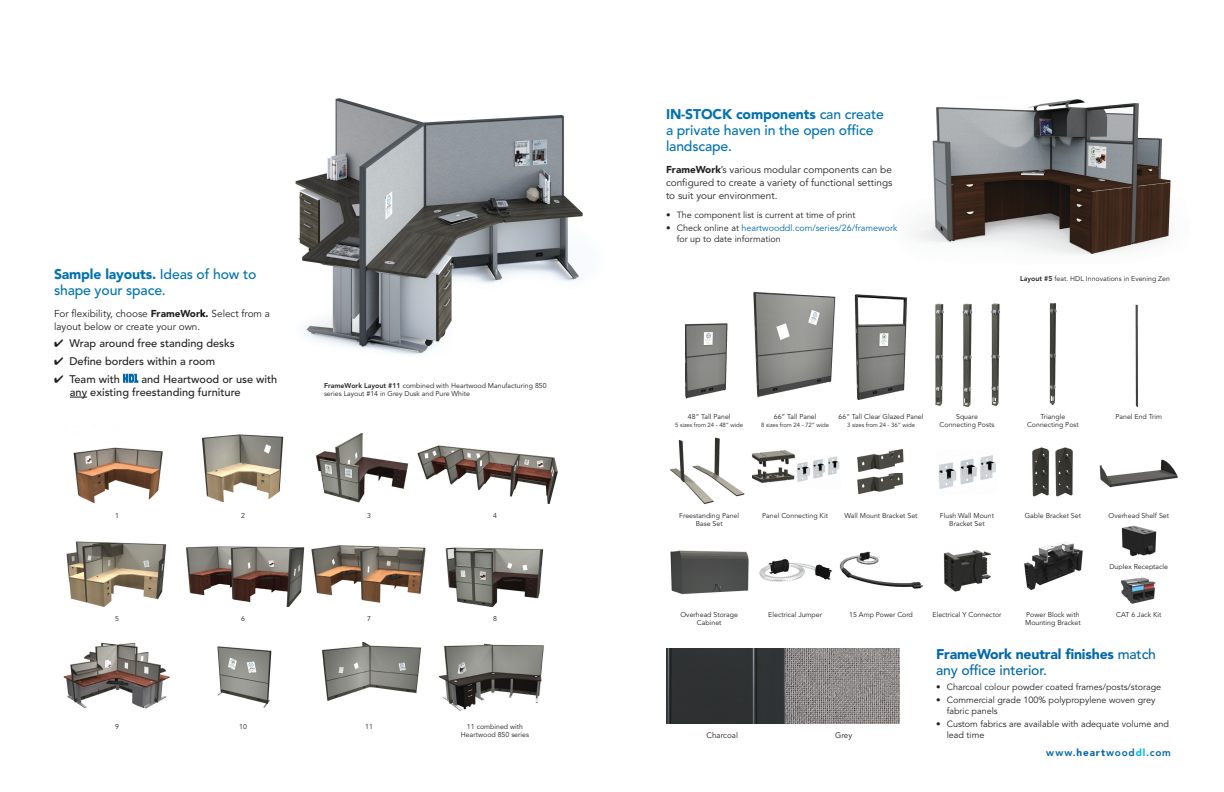
<style>
.page{position:relative;width:1224px;height:792px;background:#fff}
.page>*{position:absolute;margin:0;border:0;box-sizing:border-box;transform-origin:0 0}
.t1{font:500 14px/16px "Avenir LT Std";letter-spacing:-.01em;color:#0072b0}
.t2{font:900 14px/16px "Avenir LT Std";letter-spacing:-.01em;color:#0068a9}
.t3{font:500 11px/13.2px "Avenir LT Std";color:#231f20}
.t4{font:10px/13px "Avenir LT Std";color:#231f20}
.t5{font:800 10px "Avenir LT Std";letter-spacing:.08em;color:#0068a9}
.t6{font:9px/10.8px "Avenir LT Std";color:#231f20}
.t7{font:8px "Avenir LT Std";color:#231f20}
.t8{font:7px/8px "Avenir LT Std";color:#231f20;text-align:center}
.t9{font:6px "Avenir LT Std";letter-spacing:-.01em;color:#231f20}
.s1{font-weight:900}
.s2{font-weight:900;color:#000}
.s3{font-weight:800}
.s4{color:#0068a9}
.s5{font-weight:500}
.s6{font-weight:900;color:#02bce5}
.s7{color:#0069aa}
</style>
<div class="page">
<img style="left:295px;top:98px;width:288px;height:257px">
<img style="left:73px;top:447px;width:90px;height:56px">
<img style="left:201px;top:434px;width:83px;height:69px">
<img style="left:316px;top:433px;width:93px;height:70px">
<img style="left:417px;top:445px;width:141px;height:58px">
<img style="left:66px;top:541px;width:478px;height:66px">
<img style="left:63px;top:642px;width:481px;height:68px">
<svg style="left:70px;top:397px;width:17px;height:1px"></svg>
<svg style="left:123px;top:374px;width:15px;height:9px"></svg>
<img style="left:912px;top:99px;width:259px;height:156px">
<img style="left:685px;top:323px;width:43px;height:76px">
<img style="left:753px;top:291px;width:83px;height:107px">
<img style="left:854px;top:294px;width:54px;height:106px">
<img style="left:935px;top:303px;width:9px;height:103px">
<img style="left:962px;top:303px;width:11px;height:104px">
<img style="left:991px;top:303px;width:9px;height:103px">
<img style="left:1049px;top:303px;width:8px;height:102px">
<img style="left:1135px;top:304px;width:3px;height:104px">
<img style="left:670px;top:438px;width:75px;height:67px">
<img style="left:752px;top:450px;width:43px;height:33px">
<img style="left:797px;top:456px;width:43px;height:26px">
<img style="left:857px;top:449px;width:47px;height:22px">
<img style="left:857px;top:473px;width:47px;height:22px">
<img style="left:938px;top:455px;width:58px;height:34px">
<img style="left:1032px;top:447px;width:41px;height:50px">
<img style="left:1099px;top:459px;width:79px;height:29px">
<img style="left:670px;top:550px;width:79px;height:45px">
<img style="left:759px;top:559px;width:73px;height:23px">
<img style="left:839px;top:551px;width:84px;height:38px">
<img style="left:943px;top:550px;width:48px;height:42px">
<img style="left:1024px;top:542px;width:59px;height:49px">
<img style="left:1121px;top:526px;width:36px;height:31px">
<img style="left:1121px;top:577px;width:35px;height:27px">
<img style="left:666px;top:649px;width:234px;height:75px">
<p class="t1" style="left:54px;top:266px;width:204px"><span class="s1">Sample layouts.</span> Ideas of how to shape your space.</p>
<p class="t4" style="left:54px;top:307px;width:218px">For flexibility, choose <span class="s1">FrameWor</span><span class="s2">k.</span> Select from a layout below or create your own.</p>
<p class="t3" style="left:54px;top:337px;width:182px">✔ Wrap around free standing desks</p>
<p class="t3" style="left:54px;top:355px;width:163px">✔ Define borders within a room</p>
<p class="t3" style="left:54px;top:373px;width:67px">✔ Team with</p>
<p class="t3" style="left:70px;top:373px;width:209px;text-indent:72px">and Heartwood or use with any existing freestanding furniture</p>
<p class="t8" style="left:324px;top:381px;width:224px;line-height:8.4px;text-align:left"><span class="s3">FrameWork Layout #11</span> combined with Heartwood Manufacturing 850 series Layout #14 in Grey Dusk and Pure White</p>
<p class="t8" style="left:115px;top:512px;width:5px">1</p>
<p class="t8" style="left:241px;top:512px;width:5px">2</p>
<p class="t8" style="left:367px;top:512px;width:5px">3</p>
<p class="t8" style="left:493px;top:512px;width:5px">4</p>
<p class="t8" style="left:115px;top:615px;width:5px">5</p>
<p class="t8" style="left:241px;top:615px;width:5px">6</p>
<p class="t8" style="left:367px;top:615px;width:5px">7</p>
<p class="t8" style="left:493px;top:615px;width:5px">8</p>
<p class="t8" style="left:115px;top:723px;width:5px">9</p>
<p class="t8" style="left:239px;top:723px;width:9px">10</p>
<p class="t8" style="left:365px;top:723px;width:9px">11</p>
<p class="t8" style="left:461px;top:723px;width:70px">11 combined with<br>Heartwood 850 series</p>
<p class="t1" style="left:666px;top:106px;width:219px"><span class="s1">IN-STOCK components</span> can create a private haven in the open office landscape.</p>
<p class="t4" style="left:666px;top:163px;width:228px;text-align:justify"><span class="s1">FrameWork</span>’s various modular components can be configured to create a variety of functional settings to suit your environment.</p>
<p class="t6" style="left:666px;top:210px;width:191px">• The component list is current at time of print</p>
<p class="t6" style="left:677px;top:223px;width:222px;text-indent:-11px">• Check online at <span class="s4">heartwooddl.com/series/26/framework </span>for up to date information</p>
<p class="t8" style="left:1020px;top:274px;width:151px"><span class="s3">Layout #5</span> feat. HDL Innovations in Evening Zen</p>
<p class="t8" style="left:688px;top:412px;width:44px">48” Tall Panel</p>
<p class="t9" style="left:675px;top:421px;width:69px">5 sizes from 24 - 48” wide</p>
<p class="t8" style="left:774px;top:412px;width:44px">66” Tall Panel</p>
<p class="t9" style="left:761px;top:421px;width:69px">8 sizes from 24 - 72” wide</p>
<p class="t8" style="left:839px;top:412px;width:86px">66” Tall Clear Glazed Panel</p>
<p class="t9" style="left:847px;top:421px;width:69px">3 sizes from 24 - 36” wide</p>
<p class="t8" style="left:940px;top:412px;width:56px">Square<br>Connecting Posts</p>
<p class="t8" style="left:1027px;top:412px;width:53px">Triangle<br>Connecting Post</p>
<p class="t8" style="left:1116px;top:412px;width:48px">Panel End Trim</p>
<p class="t8" style="left:679px;top:511px;width:61px">Freestanding Panel<br>Base Set</p>
<p class="t8" style="left:762px;top:511px;width:67px">Panel Connecting Kit</p>
<p class="t8" style="left:845px;top:511px;width:75px">Wall Mount Bracket Set</p>
<p class="t8" style="left:940px;top:511px;width:56px">Flush Wall Mount<br>Bracket Set</p>
<p class="t8" style="left:1025px;top:511px;width:58px">Gable Bracket Set</p>
<p class="t8" style="left:1109px;top:511px;width:62px">Overhead Shelf Set</p>
<p class="t8" style="left:1109px;top:563px;width:60px">Duplex Receptacle</p>
<p class="t8" style="left:680px;top:610px;width:59px">Overhead Storage<br>Cabinet</p>
<p class="t8" style="left:768px;top:610px;width:55px">Electrical Jumper</p>
<p class="t8" style="left:849px;top:610px;width:65px">15 Amp Power Cord</p>
<p class="t8" style="left:933px;top:610px;width:70px">Electrical Y Connector</p>
<p class="t8" style="left:1025px;top:610px;width:57px;text-align:left">Power Block with<br>Mounting Bracket</p>
<p class="t8" style="left:1116px;top:610px;width:47px">CAT 6 Jack Kit</p>
<p class="t2" style="left:936px;top:646px;width:222px">FrameWork neutral finishes <span class="s5">match any office interior.</span></p>
<p class="t6" style="left:936px;top:682px;width:227px">• Charcoal colour powder coated frames/posts/storage</p>
<p class="t6" style="left:947px;top:695px;width:210px;text-indent:-11px">• Commercial grade 100% polypropylene woven grey fabric panels</p>
<p class="t6" style="left:936px;top:719px;width:235px">• Custom fabrics are available with adequate volume and</p>
<p class="t7" style="left:707px;top:730px;width:33px">Charcoal</p>
<p class="t7" style="left:835px;top:730px;width:19px">Grey</p>
<p class="t6" style="left:947px;top:730px;width:39px">lead time</p>
<p class="t5" style="left:1046px;top:747px;width:126px">www.<span class="s1">heart</span>wood<span class="s6">dl</span><span class="s7">.com</span></p>
</div>
